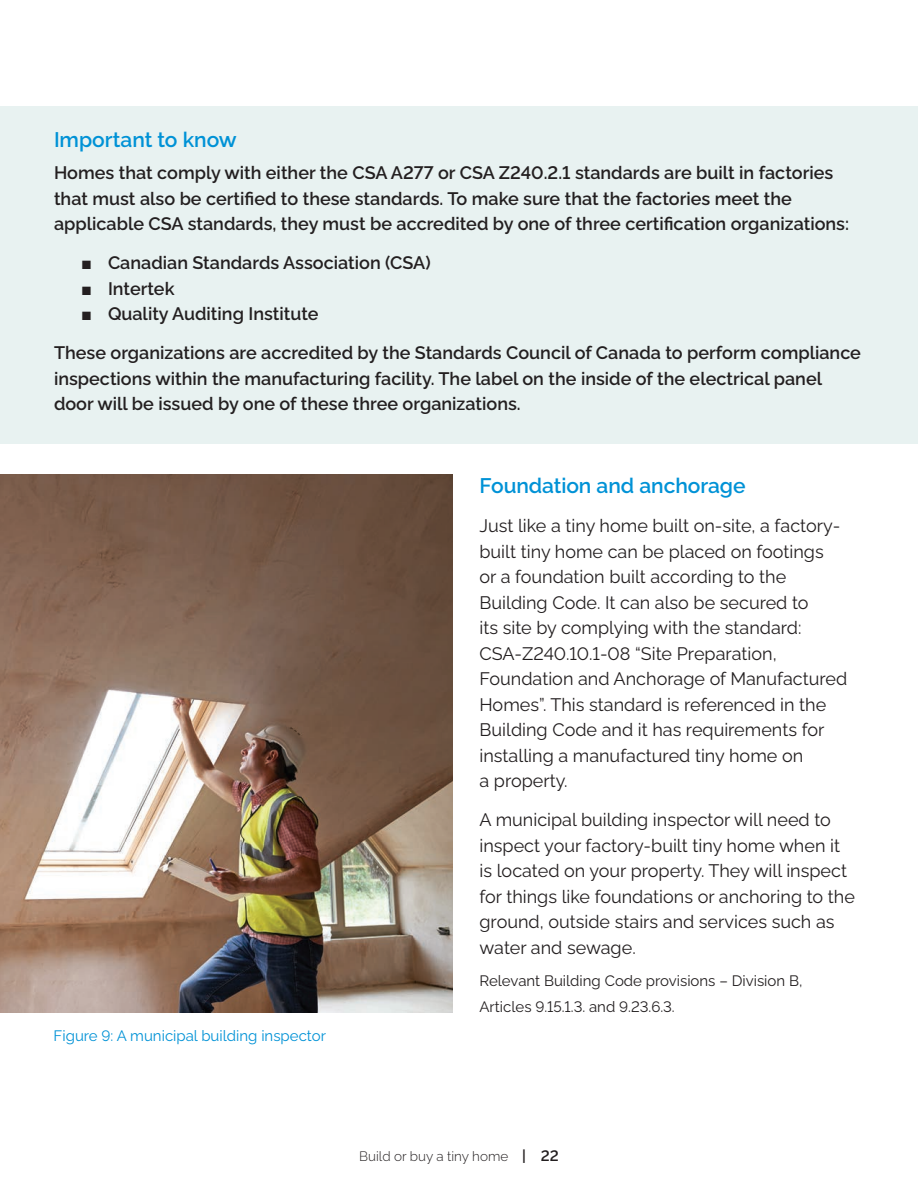
<style>
.page{position:relative;width:918px;height:1188px;background:#fff}
.page>*{position:absolute;margin:0;border:0;box-sizing:border-box;transform-origin:0 0}
.t1{font:600 21px "Algomabeta";letter-spacing:-.005em;color:#0092d6}
.t2{font:18px/25.5px "Algomabeta";color:#231f20}
.t3{font:600 18px/25.5px "Algomabeta";color:#231f20}
.t4{font:15px/25.5px "Algomabeta";color:#231f20}
.t5{font:15px "Algomabeta";color:#0092d6}
.t6{font:300 13.5px "Algomabeta";color:#231f20}
.s1{font-family:"Arial";font-weight:700}
.s2{font-weight:600;font-size:15px}
</style>
<div class="page">
<div style="left:0;top:106px;width:918px;height:338px;background:#e8f2f1"></div>
<img style="left:0;top:475px;width:452px;height:537px">
<h3 class="t1" style="left:54px;top:123px;width:184px">Important to know</h3>
<p class="t3" style="left:54px;top:159px;width:797px">Homes that comply with either the CSA A277 or CSA Z240.2.1 standards are built in factories that must also be certified to these standards. To make sure that the factories meet the applicable CSA standards, they must be accredited by one of three certification organizations:</p>
<p class="t3" style="left:81px;top:249px;width:351px"><span class="s1">■</span> Canadian Standards Association (CSA)</p>
<p class="t3" style="left:81px;top:274px;width:95px"><span class="s1">■</span> Intertek</p>
<p class="t3" style="left:81px;top:300px;width:239px"><span class="s1">■</span> Quality Auditing Institute</p>
<p class="t3" style="left:54px;top:339px;width:809px">These organizations are accredited by the Standards Council of Canada to perform compliance inspections within the manufacturing facility. The label on the inside of the electrical panel door will be issued by one of these three organizations.</p>
<p class="t5" style="left:54px;top:1024px;width:274px">Figure 9: A municipal building inspector</p>
<h3 class="t1" style="left:480px;top:470px;width:268px">Foundation and anchorage</h3>
<p class="t2" style="left:480px;top:511px;width:369px">Just like a tiny home built on-site, a factory&shy;built tiny home can be placed on footings<br>or a foundation built according to the Building Code. It can also be secured to<br>its site by complying with the standard:<br>CSA-Z240.10.1-08 “Site Preparation, Foundation and Anchorage of Manufactured Homes”. This standard is referenced in the Building Code and it has requirements for installing a manufactured tiny home on<br>a property.</p>
<p class="t2" style="left:480px;top:805px;width:377px">A municipal building inspector will need to inspect your factory-built tiny home when it is located on your property. They will inspect for things like foundations or anchoring to the ground, outside stairs and services such as water and sewage.</p>
<p class="t4" style="left:480px;top:967px;width:324px">Relevant Building Code provisions – Division B,<br>Articles 9.15.1.3. and 9.23.6.3.</p>
<p class="t6" style="left:359px;top:1145px;width:201px">Build or buy a tiny home <span class="s2">| 22</span></p>
</div>
